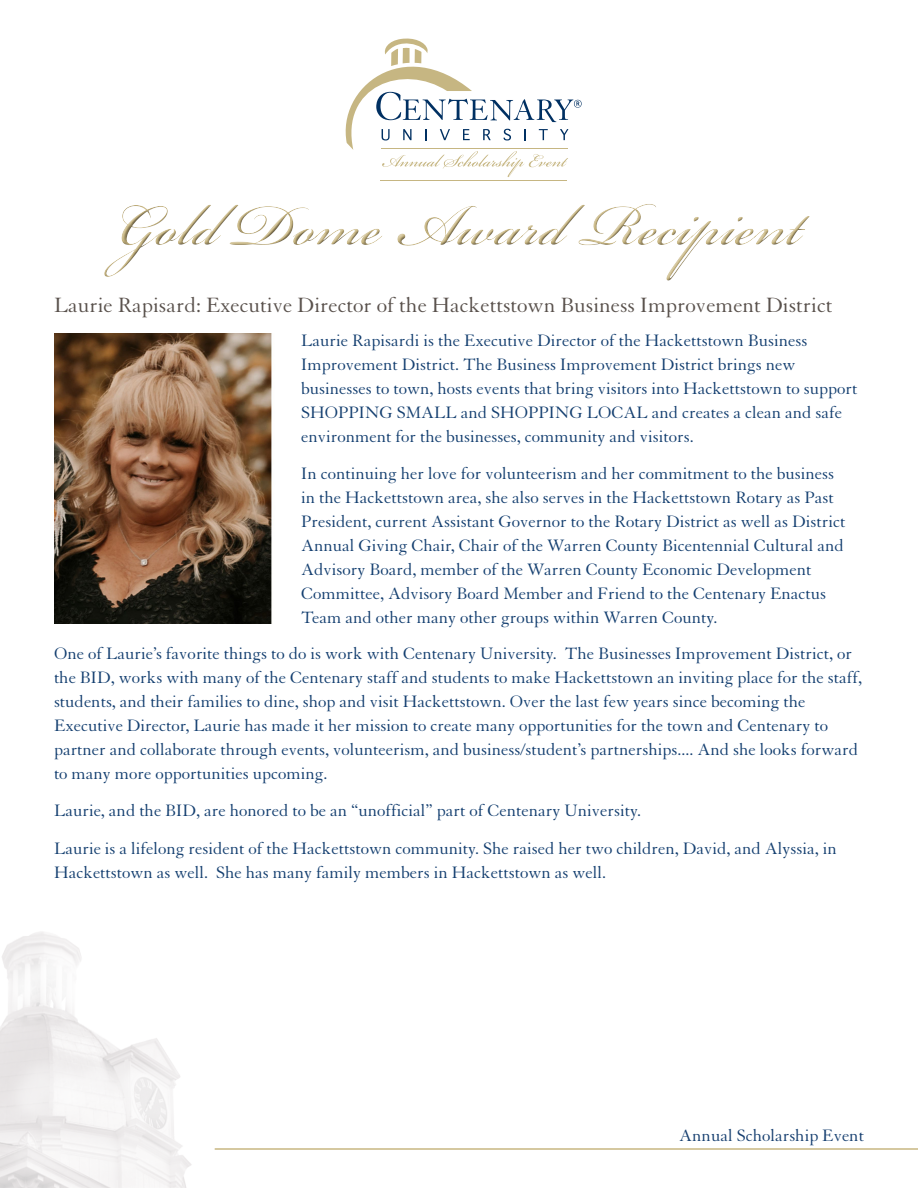
<style>
.page{position:relative;width:918px;height:1188px;background:#fff}
.page>*{position:absolute;margin:0;border:0;box-sizing:border-box;transform-origin:0 0}
.t1{font:90px "Bickham Script One";color:#c8b682}
.t2{font:22.5px "Granjon";color:#59514c}
.t3{font:18px/24px "Granjon";color:#143f70}
.t4{font:18px "Granjon";color:#163f70}
</style>
<div class="page">
<hr style="left:215px;top:1148px;width:703px;height:2px;background:#c8b682">
<img style="left:0;top:932px;width:267px;height:256px">
<img style="left:54px;top:334px;width:218px;height:289px">
<hr style="left:380px;top:180px;width:187px;height:1px;background:#c6b682">
<svg style="left:345px;top:38px;width:237px;height:139px"></svg>
<h1 class="t1" style="left:116px;top:177px;width:688px">Gold Dome Award Recipient</h1>
<p class="t2" style="left:54px;top:293px;width:780px">Laurie Rapisard: Executive Director of the Hackettstown Business Improvement District</p>
<p class="t3" style="left:301px;top:329px;width:558px">Laurie Rapisardi is the Executive Director of the Hackettstown Business Improvement District. The Business Improvement District brings new businesses to town, hosts events that bring visitors into Hackettstown to support SHOPPING SMALL and SHOPPING LOCAL and creates a clean and safe environment for the businesses, community and visitors.</p>
<p class="t3" style="left:301px;top:462px;width:546px">In continuing her love for volunteerism and her commitment to the business in the Hackettstown area, she also serves in the Hackettstown Rotary as Past President, current Assistant Governor to the Rotary District as well as District Annual Giving Chair, Chair of the Warren County Bicentennial Cultural and Advisory Board, member of the Warren County Economic Development Committee, Advisory Board Member and Friend to the Centenary Enactus Team and other many other groups within Warren County.</p>
<p class="t3" style="left:54px;top:642px;width:810px">One of Laurie’s favorite things to do is work with Centenary University. The Businesses Improvement District, or the BID, works with many of the Centenary staff and students to make Hackettstown an inviting place for the staff, students, and their families to dine, shop and visit Hackettstown. Over the last few years since becoming the</p>
<p class="t3" style="left:54px;top:714px;width:806px">Executive Director, Laurie has made it her mission to create many opportunities for the town and Centenary to partner and collaborate through events, volunteerism, and business/student’s partnerships.... And she looks forward to many more opportunities upcoming.</p>
<p class="t3" style="left:54px;top:799px;width:589px">Laurie, and the BID, are honored to be an “unofficial” part of Centenary University.</p>
<p class="t3" style="left:54px;top:837px;width:784px">Laurie is a lifelong resident of the Hackettstown community. She raised her two children, David, and Alyssia, in<br>Hackettstown as well. She has many family members in Hackettstown as well.</p>
<p class="t4" style="left:679px;top:1126px;width:186px">Annual Scholarship Event</p>
</div>
